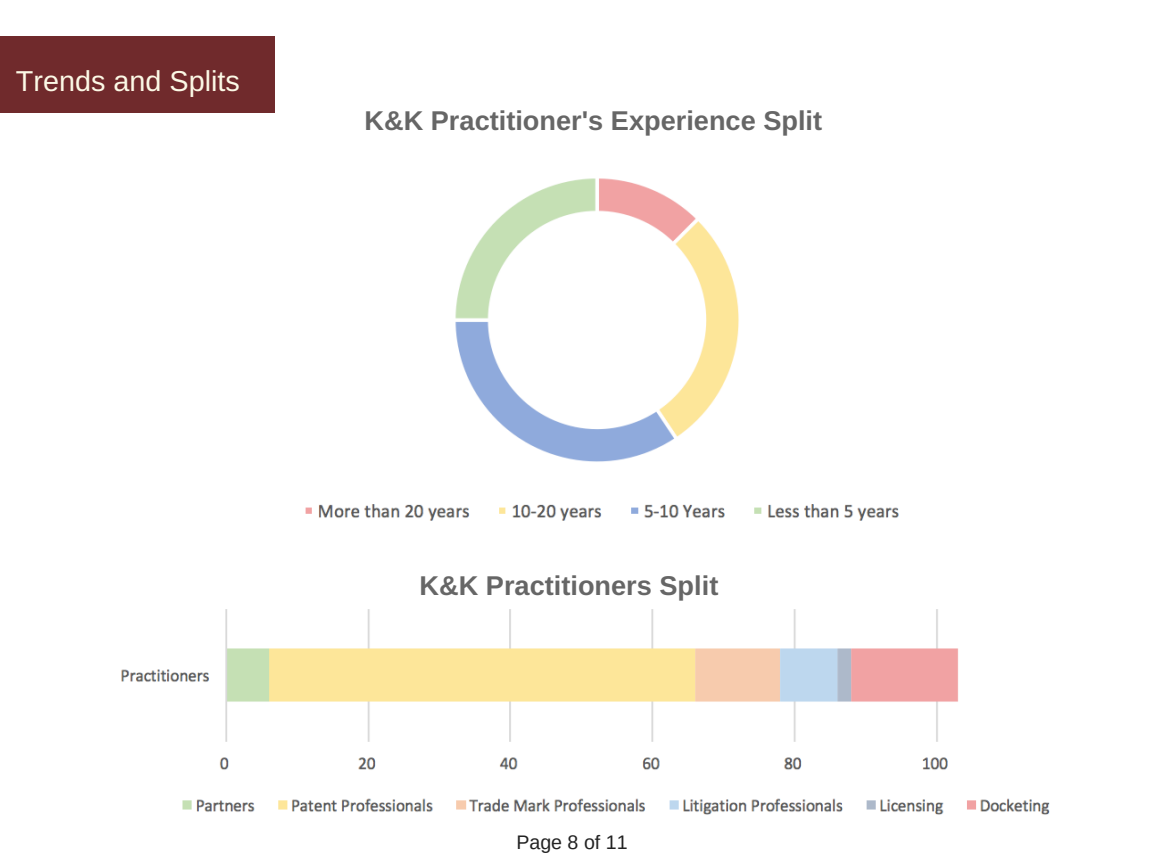
<style>
.page{position:relative;width:1152px;height:864px;background:#fff}
.page>*{position:absolute;margin:0;border:0;box-sizing:border-box;transform-origin:0 0}
.t1{font:28.8px "Arimo";color:#fcf9e6}
.t2{font:700 27.15px "Arimo";color:#666}
.t3{font:19.65px "Arimo";color:#222}
</style>
<div class="page">
<div style="left:0;top:36px;width:274px;height:77px;background:#702a2c"></div>
<img style="left:121px;top:609px;width:929px;height:206px">
<img style="left:305px;top:178px;width:594px;height:343px">
<p class="t1" style="left:16px;top:64px;width:226px">Trends and Splits</p>
<p class="t2" style="left:364px;top:105px;width:459px">K&amp;K Practitioner's Experience Split</p>
<p class="t2" style="left:420px;top:571px;width:300px">K&amp;K Practitioners Split</p>
<p class="t3" style="left:516px;top:832px;width:113px">Page 8 of 11</p>
</div>
